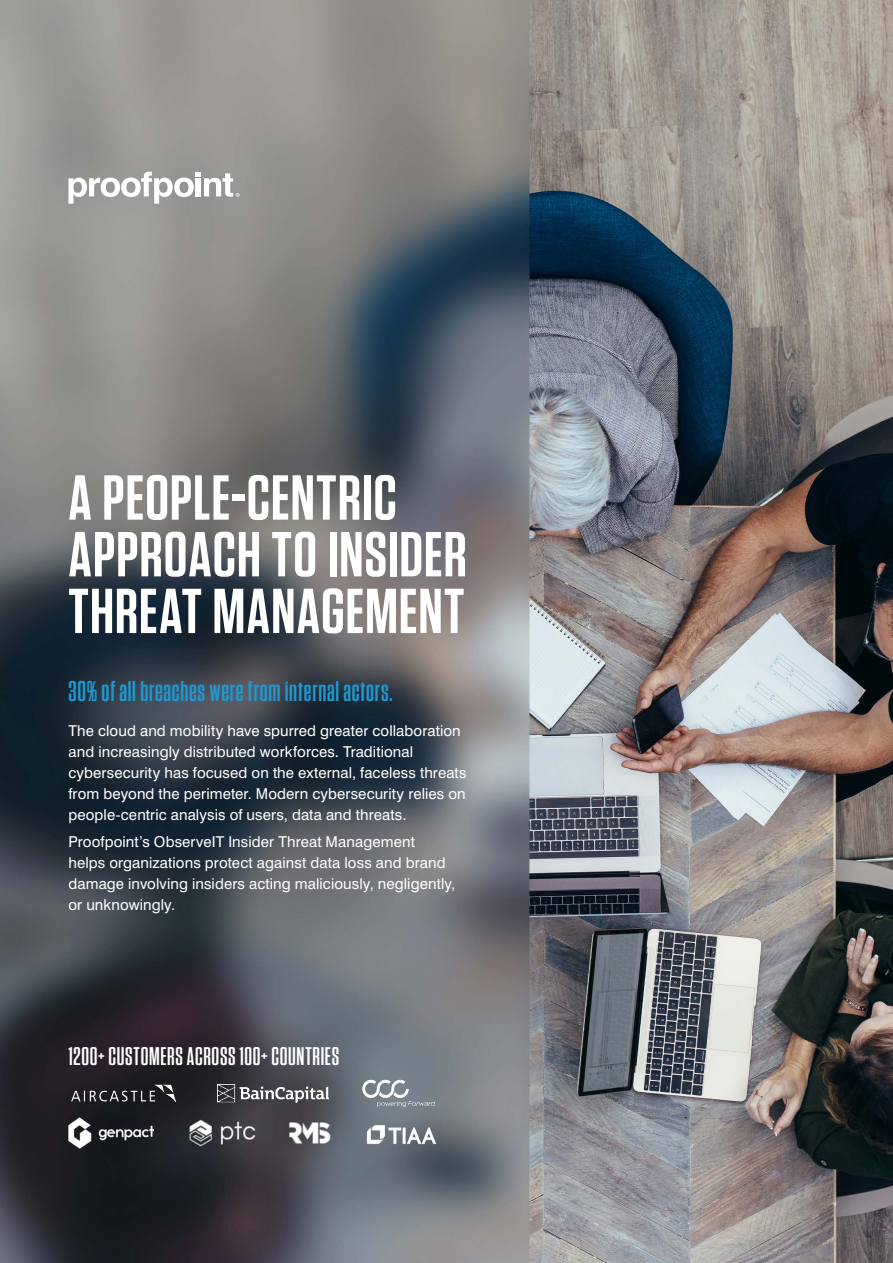
<style>
.page{position:relative;width:893px;height:1263px;background:#fff}
.page>*{position:absolute;margin:0;border:0;box-sizing:border-box;transform-origin:0 0}
.t1{font:600 63.3px/56.7px "Tungsten";letter-spacing:.015em;color:#fff}
.t2{font:600 28.5px "Tungsten Condensed";letter-spacing:.025em;color:#1c9ad6;scale:1.1 1}
.t3{font:600 25.5px "Tungsten Condensed";letter-spacing:.025em;color:#fff;scale:1.1 1}
.t4{font:15px/21px "Swiss 721 BT";letter-spacing:.005em;color:#fff}
</style>
<div class="page">
<img style="left:0;top:0;width:893px;height:1263px">
<svg style="left:68px;top:172px;width:172px;height:32px"></svg>
<img style="left:71px;top:1085px;width:105px;height:17px">
<img style="left:218px;top:1084px;width:110px;height:18px">
<img style="left:362px;top:1080px;width:75px;height:27px">
<img style="left:68px;top:1117px;width:85px;height:32px">
<img style="left:190px;top:1120px;width:65px;height:26px">
<img style="left:285px;top:1117px;width:47px;height:32px">
<img style="left:362px;top:1123px;width:77px;height:23px">
<h1 class="t1" style="left:68px;top:471px;width:400px">A PEOPLE-CENTRIC<br>APPROACH TO INSIDER<br>THREAT MANAGEMENT</h1>
<h2 class="t2" style="left:68px;top:677px;width:296px">30% of all breaches were from internal actors.</h2>
<p class="t4" style="left:68px;top:719px;width:399px">The cloud and mobility have spurred greater collaboration and increasingly distributed workforces. Traditional cybersecurity has focused on the external, faceless threats from beyond the perimeter. Modern cybersecurity relies on people-centric analysis of users, data and threats.</p>
<p class="t4" style="left:68px;top:831px;width:388px">Proofpoint’s ObserveIT Insider Threat Management helps organizations protect against data loss and brand damage involving insiders acting maliciously, negligently, or unknowingly.</p>
<h3 class="t3" style="left:68px;top:1043px;width:248px">1200+ CUSTOMERS ACROSS 100+ COUNTRIES</h3>
</div>
